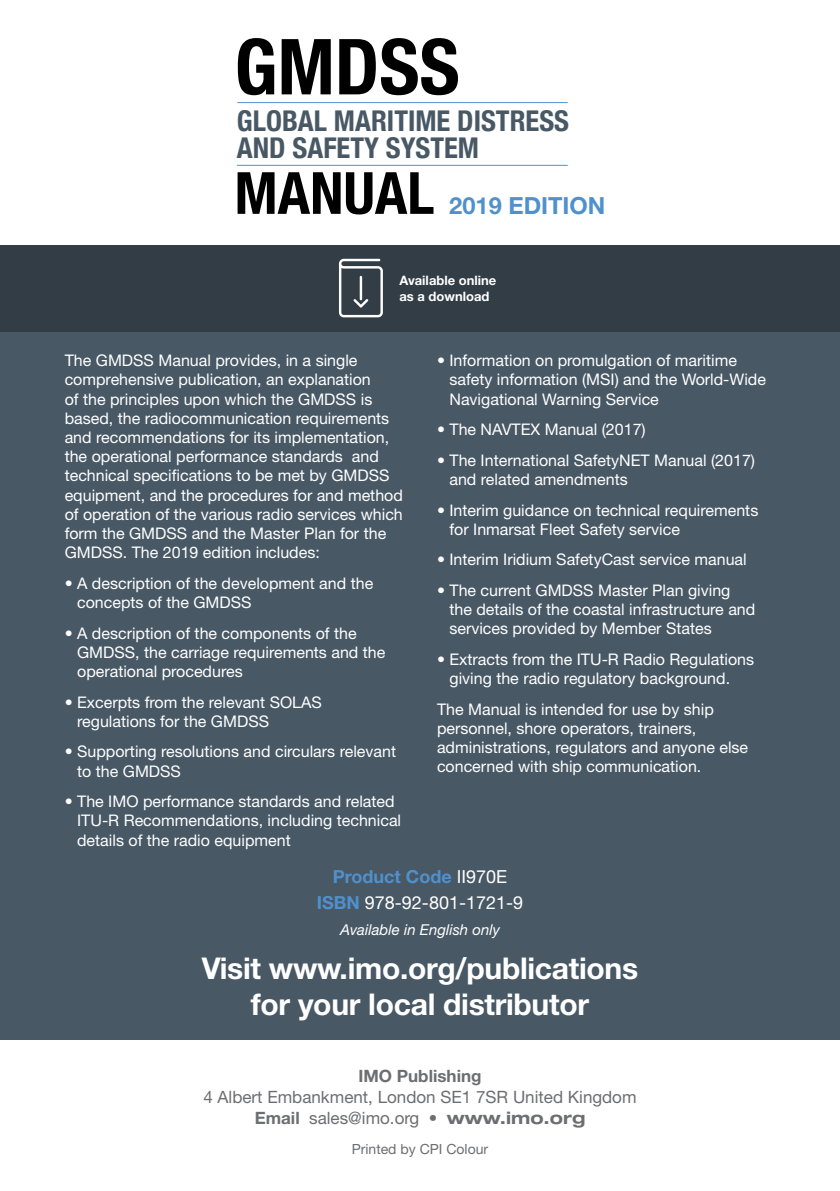
<style>
.page{position:relative;width:840px;height:1191px;background:#fff}
.page>*{position:absolute;margin:0;border:0;box-sizing:border-box;transform-origin:0 0}
.t1{font:700 condensed 77.4px "Helvetica Neue";color:#000}
.t2{font:700 condensed 58.2px "Helvetica Neue";color:#000}
.t3{font:700 30px/36px "Helvetica Neue";letter-spacing:-.01em;color:#fff;text-align:center}
.t4{font:700 condensed 28.6px/27.4px "Helvetica Neue";color:#485865}
.t5{font:700 23.6px "Helvetica Neue LT Std";color:#5091cd}
.t6{font:18px/26px "Helvetica Neue";color:#fff;text-align:center}
.t7{font:17px/21px "Helvetica Neue";color:#6d6e71;text-align:center}
.t8{font:700 17px "Helvetica Neue";color:#6d6e71}
.t9{font:16px/19.2px "Helvetica Neue LT Std";color:#fff}
.t10{font:italic 15px "Helvetica Neue LT";color:#fff}
.t11{font:14px "Helvetica Neue";color:#6d6e71}
.t12{font:700 13px/16px "Helvetica Neue";color:#fff}
.s1{font-weight:700;color:#5091cd}
.s2{font-weight:700}
.s3{font-weight:700;font-stretch:expanded}
</style>
<div class="page">
<div style="left:0;top:245px;width:839px;height:794px;background:#485865"></div>
<div style="left:0;top:245px;width:839px;height:86px;background:#323d46"></div>
<svg style="left:339px;top:259px;width:43px;height:58px"></svg>
<hr style="left:237px;top:102px;width:330px;height:1px;background:#5091cd">
<hr style="left:237px;top:165px;width:330px;height:1px;background:#5091cd">
<h1 class="t1" style="left:234px;top:3px;width:226px">GMDSS</h1>
<h3 class="t4" style="left:237px;top:105px;width:333px">GLOBAL MARITIME DISTRESS<br>AND SAFETY SYSTEM</h3>
<h2 class="t2" style="left:234px;top:145px;width:201px">MANUAL</h2>
<h3 class="t5" style="left:449px;top:191px;width:158px">2019 EDITION</h3>
<p class="t12" style="left:399px;top:272px;width:98px">Available online as a download</p>
<p class="t9" style="left:65px;top:351px;width:339px">The GMDSS Manual provides, in a single comprehensive publication, an explanation<br>of the principles upon which the GMDSS is based, the radiocommunication requirements and recommendations for its implementation, the operational performance standards and technical specifications to be met by GMDSS equipment, and the procedures for and method of operation of the various radio services which form the GMDSS and the Master Plan for the GMDSS. The 2019 edition includes:</p>
<p class="t9" style="left:77px;top:573px;width:297px;text-indent:-12px">• A description of the development and the concepts of the GMDSS</p>
<p class="t9" style="left:77px;top:623px;width:309px;text-indent:-12px">• A description of the components of the<br>GMDSS, the carriage requirements and the operational procedures</p>
<p class="t9" style="left:77px;top:692px;width:246px;text-indent:-12px">• Excerpts from the relevant SOLAS regulations for the GMDSS</p>
<p class="t9" style="left:77px;top:742px;width:320px;text-indent:-12px">• Supporting resolutions and circulars relevant to the GMDSS</p>
<p class="t9" style="left:77px;top:791px;width:325px;text-indent:-12px">• The IMO performance standards and related<br>ITU-R Recommendations, including technical details of the radio equipment</p>
<p class="t9" style="left:449px;top:351px;width:318px;text-indent:-12px">• Information on promulgation of maritime safety information (MSI) and the World-Wide<br>Navigational Warning Service</p>
<p class="t9" style="left:437px;top:420px;width:210px">• The NAVTEX Manual (2017)</p>
<p class="t9" style="left:449px;top:450px;width:307px;text-indent:-12px">• The International SafetyNET Manual (2017) and related amendments</p>
<p class="t9" style="left:449px;top:500px;width:310px;text-indent:-12px">• Interim guidance on technical requirements for Inmarsat Fleet Safety service</p>
<p class="t9" style="left:437px;top:550px;width:311px">• Interim Iridium SafetyCast service manual</p>
<p class="t9" style="left:449px;top:580px;width:307px;text-indent:-12px">• The current GMDSS Master Plan giving the details of the coastal infrastructure and services provided by Member States</p>
<p class="t9" style="left:449px;top:649px;width:306px;text-indent:-12px">• Extracts from the ITU-R Radio Regulations giving the radio regulatory background.</p>
<p class="t9" style="left:437px;top:699px;width:312px">The Manual is intended for use by ship personnel, shore operators, trainers, administrations, regulators and anyone else concerned with ship communication.</p>
<p class="t6" style="left:316px;top:863px;width:208px"><span class="s1">Product Code</span> II970E<br><span class="s1">ISBN</span> 978-92-801-1721-9</p>
<p class="t10" style="left:340px;top:920px;width:161px">Available in English only</p>
<h3 class="t3" style="left:202px;top:949px;width:438px">Visit www.imo.org/publications for your local distributor</h3>
<p class="t8" style="left:358px;top:1065px;width:125px">IMO Publishing</p>
<p class="t7" style="left:203px;top:1085px;width:434px">4 Albert Embankment, London SE1 7SR United Kingdom<br><span class="s2">Email</span> sales@imo.org • <span class="s3">www.imo.org</span></p>
<p class="t11" style="left:351px;top:1141px;width:138px">Printed by CPI Colour</p>
</div>
